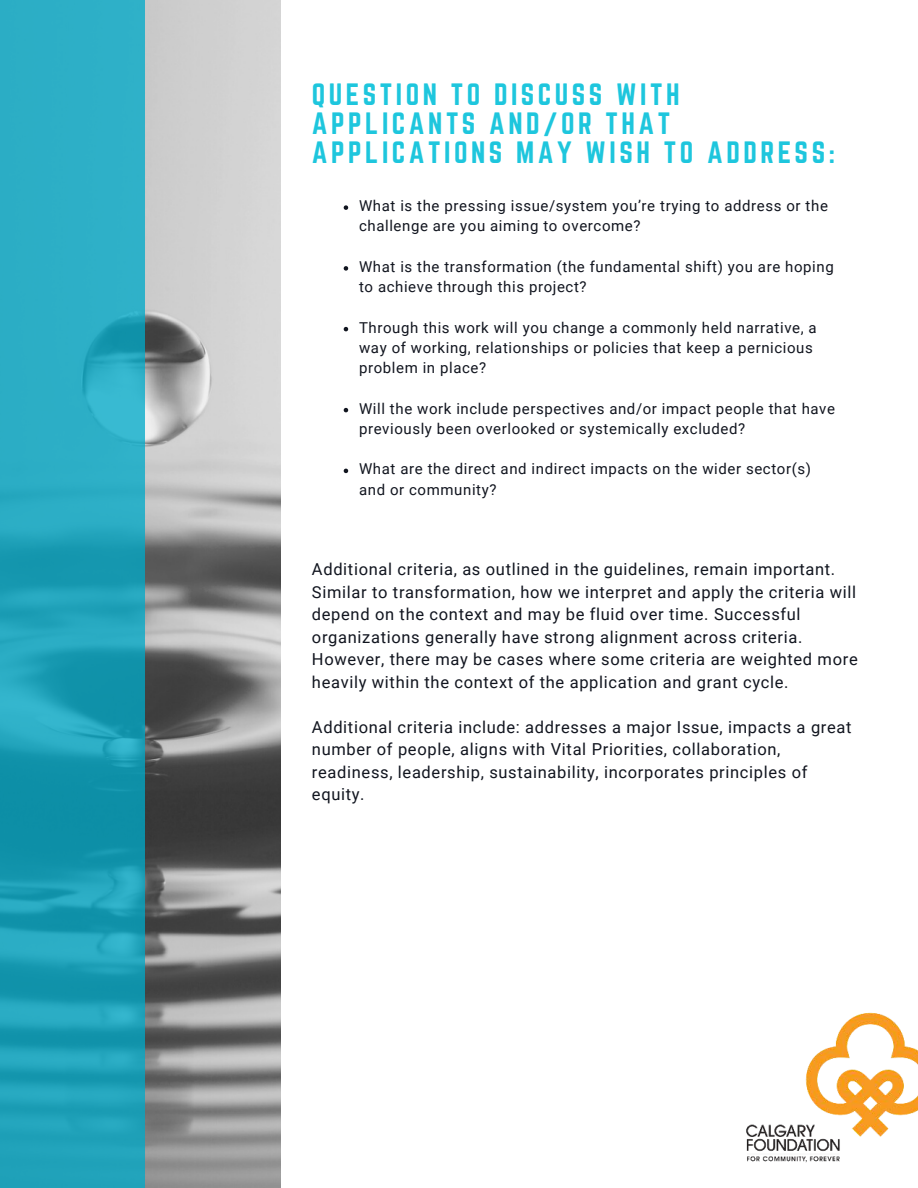
<style>
.page{position:relative;width:918px;height:1188px;background:#fff}
.page>*{position:absolute;margin:0;border:0;box-sizing:border-box;transform-origin:0 0}
.t1{font:27px/29.2px "Norwester";letter-spacing:.13em;color:#1ec6dd}
.t2{font:16.5px/22.5px "Roboto";letter-spacing:.04em;color:#11151f}
.t3{font:15px/20.2px "Roboto";letter-spacing:.04em;color:#11151f}
</style>
<div class="page">
<img style="left:144px;top:0;width:136px;height:1188px">
<svg style="left:0;top:0;width:144px;height:1188px;fill:#29abc3"></svg>
<img style="left:746px;top:1012px;width:172px;height:151px">
<svg style="left:344px;top:205px;width:4px;height:5px"></svg>
<svg style="left:344px;top:266px;width:4px;height:5px"></svg>
<svg style="left:344px;top:327px;width:4px;height:4px"></svg>
<svg style="left:344px;top:408px;width:4px;height:4px"></svg>
<svg style="left:344px;top:469px;width:4px;height:4px"></svg>
<h1 class="t1" style="left:312px;top:80px;width:524px">QUESTION TO DISCUSS WITH<br>APPLICANTS AND/OR THAT<br>APPLICATIONS MAY WISH TO ADDRESS:</h1>
<p class="t3" style="left:359px;top:195px;width:470px">What is the pressing issue/system you’re trying to address or the challenge are you aiming to overcome?</p>
<p class="t3" style="left:359px;top:256px;width:476px">What is the transformation (the fundamental shift) you are hoping to achieve through this project?</p>
<p class="t3" style="left:359px;top:316px;width:459px">Through this work will you change a commonly held narrative, a way of working, relationships or policies that keep a pernicious problem in place?</p>
<p class="t3" style="left:359px;top:397px;width:478px">Will the work include perspectives and/or impact people that have previously been overlooked or systemically excluded?</p>
<p class="t3" style="left:359px;top:458px;width:453px">What are the direct and indirect impacts on the wider sector(s) and or community?</p>
<p class="t2" style="left:312px;top:558px;width:547px">Additional criteria, as outlined in the guidelines, remain important.<br>Similar to transformation, how we interpret and apply the criteria will depend on the context and may be fluid over time. Successful organizations generally have strong alignment across criteria.<br>However, there may be cases where some criteria are weighted more heavily within the context of the application and grant cycle.</p>
<p class="t2" style="left:312px;top:715px;width:541px">Additional criteria include: addresses a major Issue, impacts a great number of people, aligns with Vital Priorities, collaboration, readiness, leadership, sustainability, incorporates principles of equity.</p>
</div>
